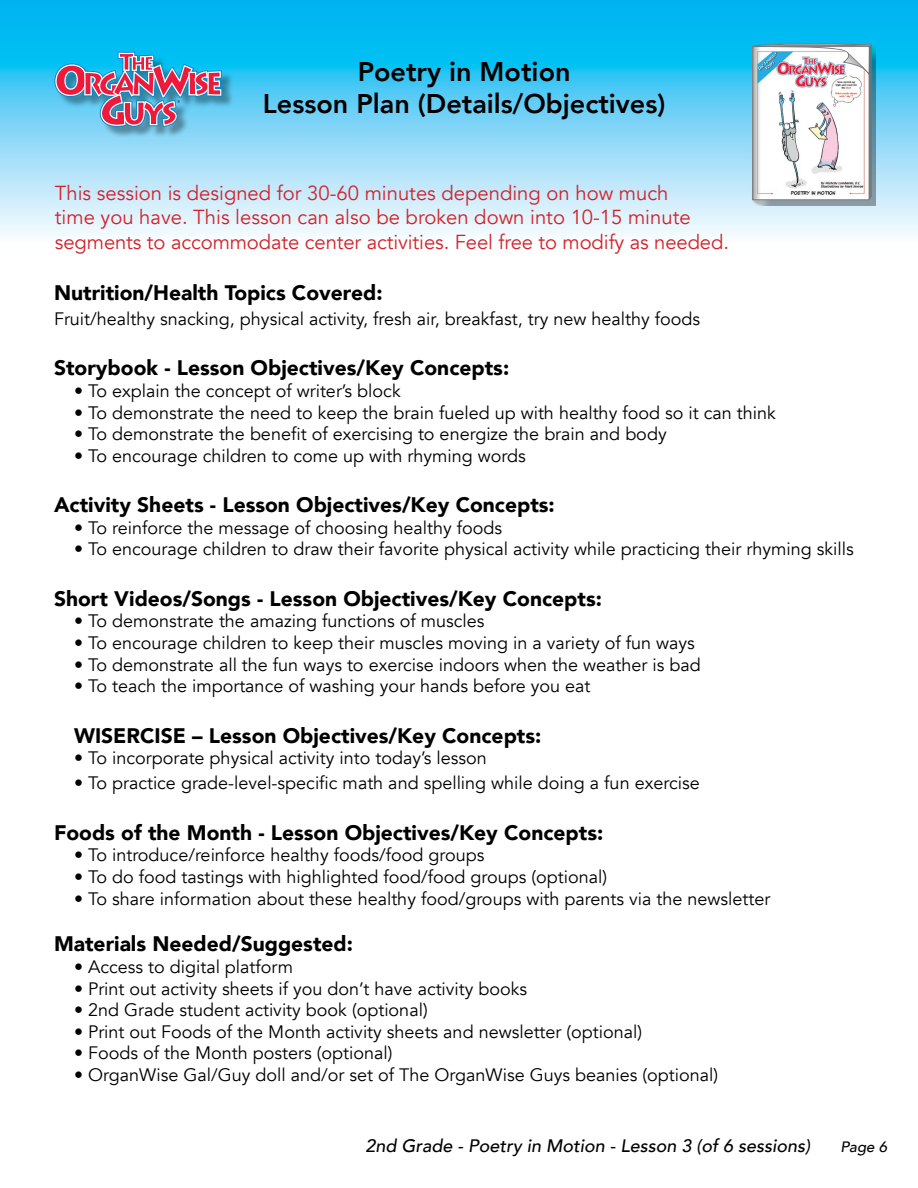
<style>
.page{position:relative;width:918px;height:1188px;background:#fff}
.page>*{position:absolute;margin:0;border:0;box-sizing:border-box;transform-origin:0 0}
.t1{font:800 27px/32.4px "Avenir";color:#000;text-align:center}
.t2{font:900 21px "Avenir";color:#000}
.t3{font:20.25px/24.3px "Avenir";color:#d2232a}
.t4{font:18px "Avenir";color:#000}
.t5{font:italic 500 18px "Avenir";color:#000}
.t6{font:italic 500 15px "Avenir";color:#000}
</style>
<div class="page">
<svg style="left:0;top:0;width:918px;height:236px;background:#6fd3f6"></svg>
<div style="left:56px;top:53px;width:178px;height:85px;background:#000;opacity:.35"></div>
<svg style="left:53px;top:50px;width:171px;height:78px;background:#7995ba"></svg>
<img style="left:741px;top:35px;width:134px;height:171px">
<img style="left:752px;top:43px;width:120px;height:157px">
<h1 class="t1" style="left:263px;top:55px;width:404px">Poetry in Motion<br>Lesson Plan (Details/Objectives)</h1>
<p class="t3" style="left:55px;top:181px;width:676px">This session is designed for 30-60 minutes depending on how much<br>time you have. This lesson can also be broken down into 10-15 minute segments to accommodate center activities. Feel free to modify as needed.</p>
<p class="t2" style="left:54px;top:275px;width:330px">Nutrition/Health Topics Covered:</p>
<p class="t4" style="left:54px;top:308px;width:648px">Fruit/healthy snacking, physical activity, fresh air, breakfast, try new healthy foods</p>
<p class="t2" style="left:54px;top:350px;width:457px">Storybook - Lesson Objectives/Key Concepts:</p>
<p class="t4" style="left:74px;top:380px;width:328px">• To explain the concept of writer’s block</p>
<p class="t4" style="left:74px;top:402px;width:703px">• To demonstrate the need to keep the brain fueled up with healthy food so it can think</p>
<p class="t4" style="left:74px;top:423px;width:594px">• To demonstrate the benefit of exercising to energize the brain and body</p>
<p class="t4" style="left:74px;top:445px;width:453px">• To encourage children to come up with rhyming words</p>
<p class="t2" style="left:54px;top:487px;width:502px">Activity Sheets - Lesson Objectives/Key Concepts:</p>
<p class="t4" style="left:74px;top:517px;width:430px">• To reinforce the message of choosing healthy foods</p>
<p class="t4" style="left:74px;top:539px;width:781px">• To encourage children to draw their favorite physical activity while practicing their rhyming skills</p>
<p class="t2" style="left:54px;top:581px;width:550px">Short Videos/Songs - Lesson Objectives/Key Concepts:</p>
<p class="t4" style="left:74px;top:611px;width:412px">• To demonstrate the amazing functions of muscles</p>
<p class="t4" style="left:74px;top:632px;width:622px">• To encourage children to keep their muscles moving in a variety of fun ways</p>
<p class="t4" style="left:74px;top:654px;width:628px">• To demonstrate all the fun ways to exercise indoors when the weather is bad</p>
<p class="t4" style="left:74px;top:675px;width:518px">• To teach the importance of washing your hands before you eat</p>
<p class="t2" style="left:74px;top:717px;width:469px">WISERCISE – Lesson Objectives/Key Concepts:</p>
<p class="t4" style="left:74px;top:747px;width:414px">• To incorporate physical activity into today’s lesson</p>
<p class="t4" style="left:74px;top:773px;width:627px">• To practice grade-level-specific math and spelling while doing a fun exercise</p>
<p class="t2" style="left:54px;top:815px;width:551px">Foods of the Month - Lesson Objectives/Key Concepts:</p>
<p class="t4" style="left:74px;top:845px;width:412px">• To introduce/reinforce healthy foods/food groups</p>
<p class="t4" style="left:74px;top:866px;width:535px">• To do food tastings with highlighted food/food groups (optional)</p>
<p class="t4" style="left:74px;top:888px;width:698px">• To share information about these healthy food/groups with parents via the newsletter</p>
<p class="t2" style="left:54px;top:926px;width:301px">Materials Needed/Suggested:</p>
<p class="t4" style="left:74px;top:956px;width:221px">• Access to digital platform</p>
<p class="t4" style="left:74px;top:978px;width:455px">• Print out activity sheets if you don’t have activity books</p>
<p class="t4" style="left:74px;top:999px;width:355px">• 2nd Grade student activity book (optional)</p>
<p class="t4" style="left:74px;top:1021px;width:570px">• Print out Foods of the Month activity sheets and newsletter (optional)</p>
<p class="t4" style="left:74px;top:1043px;width:320px">• Foods of the Month posters (optional)</p>
<p class="t4" style="left:74px;top:1064px;width:646px">• OrganWise Gal/Guy doll and/or set of The OrganWise Guys beanies (optional)</p>
<p class="t5" style="left:365px;top:1135px;width:446px">2nd Grade - Poetry in Motion - Lesson 3 (of 6 sessions)</p>
<p class="t6" style="left:840px;top:1138px;width:48px">Page 6</p>
</div>
